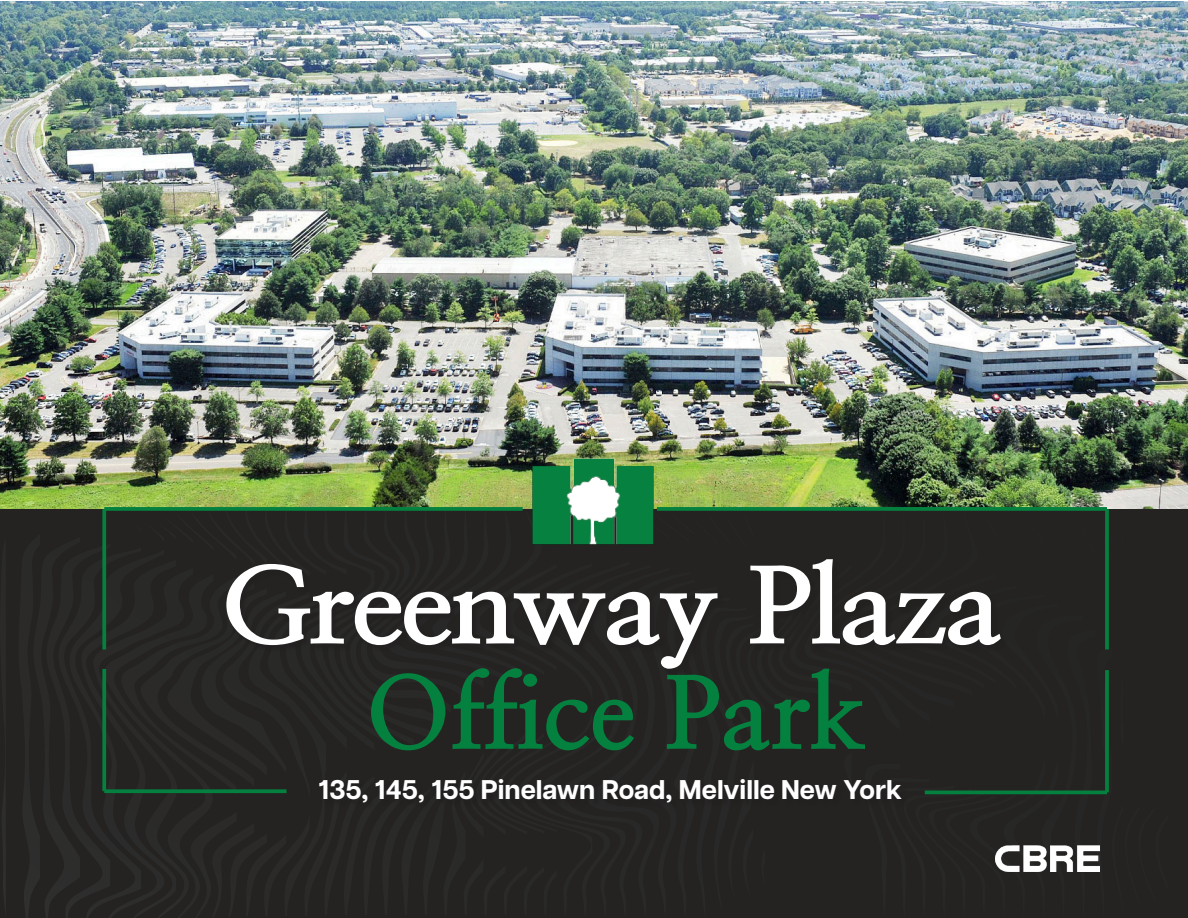
<style>
.page{position:relative;width:1188px;height:918px;background:#fff}
.page>*{position:absolute;margin:0;border:0;box-sizing:border-box;transform-origin:0 0}
.t1{font:800 105.75px "Nanum Myeongjo";letter-spacing:-.02em;color:#fff;scale:1.1 1}
.t2{font:800 100.5px "Nanum Myeongjo";color:#05813f}
.t3{font:700 27px "Articulat CF";color:#fff}
</style>
<div class="page">
<img style="left:0;top:2px;width:1188px;height:507px">
<div style="left:0;top:509px;width:1188px;height:409px;background:#242321"></div>
<svg style="left:23px;top:511px;width:264px;height:407px"></svg>
<svg style="left:2px;top:785px;width:4px;height:126px"></svg>
<svg style="left:104px;top:789px;width:182px;height:4px"></svg>
<svg style="left:102px;top:669px;width:4px;height:122px"></svg>
<hr style="left:925px;top:791px;width:182px;height:3px;background:#05813f">
<hr style="left:1105px;top:670px;width:4px;height:122px;background:#06793c">
<img style="left:996px;top:845px;width:103px;height:26px">
<div style="left:321px;top:781px;width:588px;height:28px;background:#231f20"></div>
<img style="left:511px;top:452px;width:166px;height:93px">
<div style="left:228px;top:561px;width:780px;height:115px;background:#231f20"></div>
<svg style="left:104px;top:507px;width:419px;height:4px;fill:#05813f"></svg>
<svg style="left:102px;top:509px;width:4px;height:140px"></svg>
<svg style="left:657px;top:507px;width:450px;height:4px;fill:#05813f"></svg>
<hr style="left:1105px;top:509px;width:4px;height:140px;background:#05813f">
<p class="t1" style="left:221px;top:543px;width:713px">Greenway Plaza</p>
<p class="t2" style="left:366px;top:653px;width:502px">Office Park</p>
<p class="t3" style="left:318px;top:770px;width:585px">135, 145, 155 Pinelawn Road, Melville New York</p>
</div>
